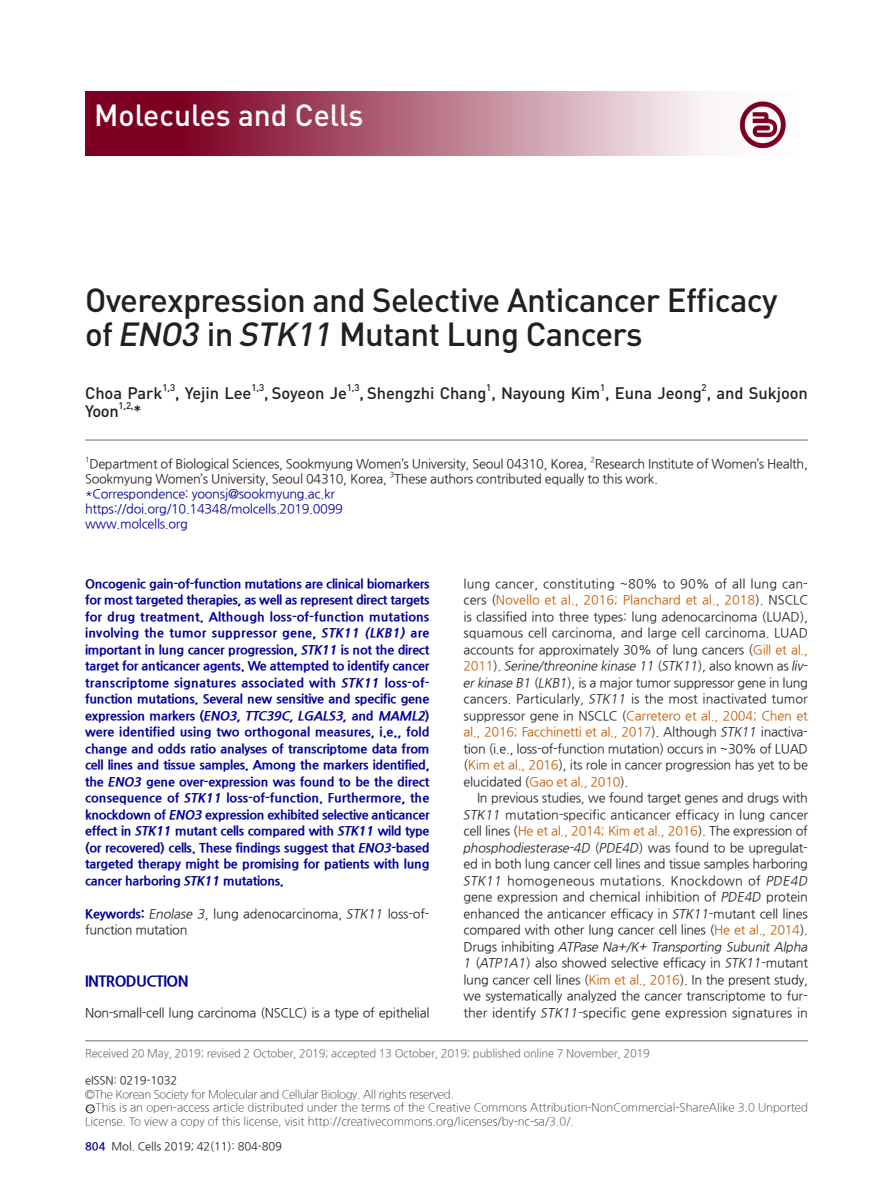
<style>
.page{position:relative;width:893px;height:1191px;background:#fff}
.page>*{position:absolute;margin:0;border:0;box-sizing:border-box;transform-origin:0 0}
.영문제목{font:500 33px/34.5px "DIN Pro";letter-spacing:-.02em;color:#231f20}
.t1{font:500 30.15px "DIN Pro";color:#fff}
.영문이름{font:500 16.5px "DIN Pro";letter-spacing:-.005em;color:#231f20}
.서론{font:800 15px "Nanum Gothic";letter-spacing:-.04em;color:#00009a}
.본문{font:12.75px/16.5px "Nanum Gothic";letter-spacing:-.02em;color:#231f20}
.영문초록{font:800 12.75px/16.5px "Nanum Gothic";letter-spacing:-.025em;color:#00009a;text-align:justify}
.영문소속{font:12.75px "Nanum Gothic";letter-spacing:-.025em;color:#231f20}
.키워드{font:12.75px/16.5px "Nanum Gothic";letter-spacing:-.015em;color:#231f20}
.교신저자{font:12.75px "Nanum Gothic";letter-spacing:-.025em;color:#00009a}
.교신저자_이름{font:12.75px "Nanum Gothic";letter-spacing:-.025em;color:#00009a}
.Open_Access{font:300 11.25px/13.5px "Nanum Gothic";color:#231f20}
.접수_수정_승인_날짜{font:11.25px "Nanum Gothic";letter-spacing:-.025em;color:#777}
.Copyright{font:300 11.25px "Nanum Gothic";letter-spacing:-.025em;color:#231f20}
.t2{font:11.25px "Nanum Gothic";letter-spacing:-.015em;color:#231f20}
.영문이름-2{font:500 9.6px "DIN Pro";color:#231f20}
.영문소속-2{font:7.5px "Nanum Gothic";color:#231f20}
.s1{font-style:italic}
.s2{font-weight:800;color:#00009a}
.s3{color:#c35900}
.s4{font-family:"DIN Pro";font-size:7.5px}
.s5{font-weight:700;color:#00009a}
</style>
<div class="page">
<img style="left:85px;top:91px;width:701px;height:65px">
<hr style="left:86px;top:439px;width:722px;height:1px;background:#7f7f7f">
<hr style="left:86px;top:1040px;width:722px;height:1px;background:#7f7f7f">
<div style="left:86px;top:1104px;width:9px;height:9px;border:1px solid #231f20;border-radius:50%"></div>
<p class="t1" style="left:94px;top:94px;width:271px">Molecules and Cells</p>
<p class="영문제목" style="left:85px;top:281px;width:694px">Overexpression and Selective Anticancer Efficacy of <span class="s1">ENO3</span> in <span class="s1">STK11</span> Mutant Lung Cancers</p>
<p class="영문이름" style="left:85px;top:381px;width:79px">Choa Park</p>
<p class="영문이름-2" style="left:162px;top:380px;width:14px">1,3</p>
<p class="영문이름" style="left:175px;top:381px;width:78px">, Yejin Lee</p>
<p class="영문이름-2" style="left:251px;top:380px;width:14px">1,3</p>
<p class="영문이름" style="left:264px;top:381px;width:84px">, Soyeon Je</p>
<p class="영문이름-2" style="left:347px;top:380px;width:14px">1,3</p>
<p class="영문이름" style="left:360px;top:381px;width:450px">, Shengzhi Chang , Nayoung Kim , Euna Jeong , and Sukjoon</p>
<p class="영문이름-2" style="left:486px;top:380px;width:7px">1</p>
<p class="영문이름-2" style="left:600px;top:380px;width:7px">1</p>
<p class="영문이름-2" style="left:702px;top:380px;width:7px">2</p>
<p class="영문이름" style="left:85px;top:399px;width:35px">Yoon</p>
<p class="영문이름-2" style="left:119px;top:398px;width:16px">1,2,</p>
<p class="영문이름" style="left:133px;top:399px;width:10px">*</p>
<p class="영문소속-2" style="left:85px;top:456px;width:6px">1</p>
<p class="영문소속" style="left:89px;top:458px;width:499px">Department of Biological Sciences, Sookmyung Women’s University, Seoul 04310, Korea,</p>
<p class="영문소속-2" style="left:590px;top:456px;width:6px">2</p>
<p class="영문소속" style="left:595px;top:458px;width:215px">Research Institute of Women’s Health,</p>
<p class="영문소속" style="left:85px;top:473px;width:303px">Sookmyung Women’s University, Seoul 04310, Korea,</p>
<p class="영문소속-2" style="left:390px;top:471px;width:6px">3</p>
<p class="영문소속" style="left:394px;top:473px;width:265px">These authors contributed equally to this work.</p>
<p class="교신저자_이름" style="left:85px;top:488px;width:251px">*Correspondence: yoonsj@sookmyung.ac.kr</p>
<p class="교신저자" style="left:85px;top:503px;width:259px">https://doi.org/10.14348/molcells.2019.0099</p>
<p class="교신저자" style="left:85px;top:518px;width:104px">www.molcells.org</p>
<p class="영문초록" style="left:85px;top:575px;width:346px">Oncogenic gain-of-function mutations are clinical biomarkers for most targeted therapies, as well as represent direct targets for drug treatment. Although loss-of-function mutations involving the tumor suppressor gene, <span class="s1">STK11 (LKB1)</span> are important in lung cancer progression, <span class="s1">STK11</span> is not the direct target for anticancer agents. We attempted to identify cancer transcriptome signatures associated with <span class="s1">STK11</span> loss-of&shy;function mutations. Several new sensitive and specific gene ex p r e s s i o n m a r ke rs (<span class="s1">ENO3, TTC39C, LGALS3,</span> a n d <span class="s1">MAML2</span>) were identified using two orthogonal measures, i.e., fold change and odds ratio analyses of transcriptome data from cell lines and tissue samples. Among the markers identified, the <span class="s1">ENO3</span> gene over-expression was found to be the direct consequence of <span class="s1">STK11</span> loss-of-function. Furthermore, the knockdown of <span class="s1">ENO3</span> expression exhibited selective anticancer effect in <span class="s1">STK11</span> mutant cells compared with <span class="s1">STK11</span> wild type (or recovered) cells. These findings suggest that <span class="s1">ENO3</span>-based targeted therapy might be promising for patients with lung cancer harboring <span class="s1">STK11</span> mutations.</p>
<p class="키워드" style="left:85px;top:905px;width:346px"><span class="s2">Keywords:</span> <span class="s1">Enolase 3</span>, lung adenocarcinoma, <span class="s1">STK11</span> loss-of&shy;function mutation</p>
<p class="서론" style="left:85px;top:972px;width:105px">INTRODUCTION</p>
<p class="본문" style="left:85px;top:1004px;width:346px">Non-small-cell lung carcinoma (NSCLC) is a type of epithelial</p>
<p class="본문" style="left:463px;top:575px;width:348px">lung cancer, constituting ~80% to 90% of all lung can&shy;cers (<span class="s3">Novello et al., 2016; Planchard et al., 2018</span>). NSCLC is classified into three types: lung adenocarcinoma (LUAD), squamous cell carcinoma, and large cell carcinoma. LUAD accounts for approximately 30% of lung cancers (<span class="s3">Gill et al., 2 0 1 1</span> ) . <span class="s1">Serine/threonine kinase 11</span> (<span class="s1">STK11</span>) , a l s o k n ow n a s <span class="s1">liv&shy;erkinase B1</span> (<span class="s1">LKB1</span>), is a major tumor suppressor gene in lung cancers. Particularly, <span class="s1">STK11</span> is the most inactivated tumor suppressor gene in NSCLC (<span class="s3">Carretero et al., 2004; Chen et al., 2016; Facchinetti et al., 2017</span>). Although <span class="s1">STK11</span> inactiva&shy;tion (i.e., loss-of-function mutation) occurs in ~30% of LUAD (<span class="s3">Kim et al., 2016</span>), its role in cancer progression has yet to be elucidated (<span class="s3">Gao et al., 2010</span>).</p>
<p class="본문" style="left:463px;top:790px;width:348px;text-indent:14px">In previous studies, we found target genes and drugs with <span class="s1">STK11</span> mutation-specific anticancer efficacy in lung cancer cell lines (<span class="s3">He et al., 2014; Kim et al., 2016</span>). The expression of <span class="s1">phosphodiesterase-4D</span> (<span class="s1">PDE4D</span>) wa s fo u n d to b e u p re g u l a t&shy;ed in both lung cancer cell lines and tissue samples harboring <span class="s1">STK11</span> homogeneous mutations. Knockdown of <span class="s1">PDE4D </span>gene expression and chemical inhibition of <span class="s1">PDE4D</span> protein enhanced the anticancer efficacy in <span class="s1">STK11</span>-mutant cell lines compared with other lung cancer cell lines (<span class="s3">He et al., 2014</span>).<br>D r u g s i n h i b i t i n g <span class="s1">ATPase Na+/K+ Transporting Subunit Alpha 1</span> (<span class="s1">ATP1A1</span>) also showed selective efficacy in <span class="s1">STK11</span>-mutant lung cancer cell lines (<span class="s3">Kim et al., 2016</span>). In the present study, we systematically analyzed the cancer transcriptome to fur&shy;ther identify <span class="s1">STK11</span>-specific gene expression signatures in</p>
<p class="접수_수정_승인_날짜" style="left:85px;top:1048px;width:566px">Received 20 May, 2019; revised 2 October, 2019; accepted 13 October, 2019; published online 7 November, 2019</p>
<p class="t2" style="left:85px;top:1075px;width:94px">eISSN: 0219-1032</p>
<p class="Copyright" style="left:85px;top:1089px;width:370px">©The Korean Society for Molecular and Cellular Biology. All rights reserved.</p>
<p class="Open_Access" style="left:85px;top:1101px;width:724px"><span class="s4">cc</span> This is an open-access article distributed under the terms of the Creative Commons Attribution-NonCommercial-ShareAlike 3.0 Unported<br>License. To view a copy of this license, visit http://creativecommons.org/licenses/by-nc-sa/3.0/.</p>
<p class="t2" style="left:85px;top:1140px;width:198px"><span class="s5">804</span> Mol. Cells 2019; 42(11): 804-809</p>
</div>
